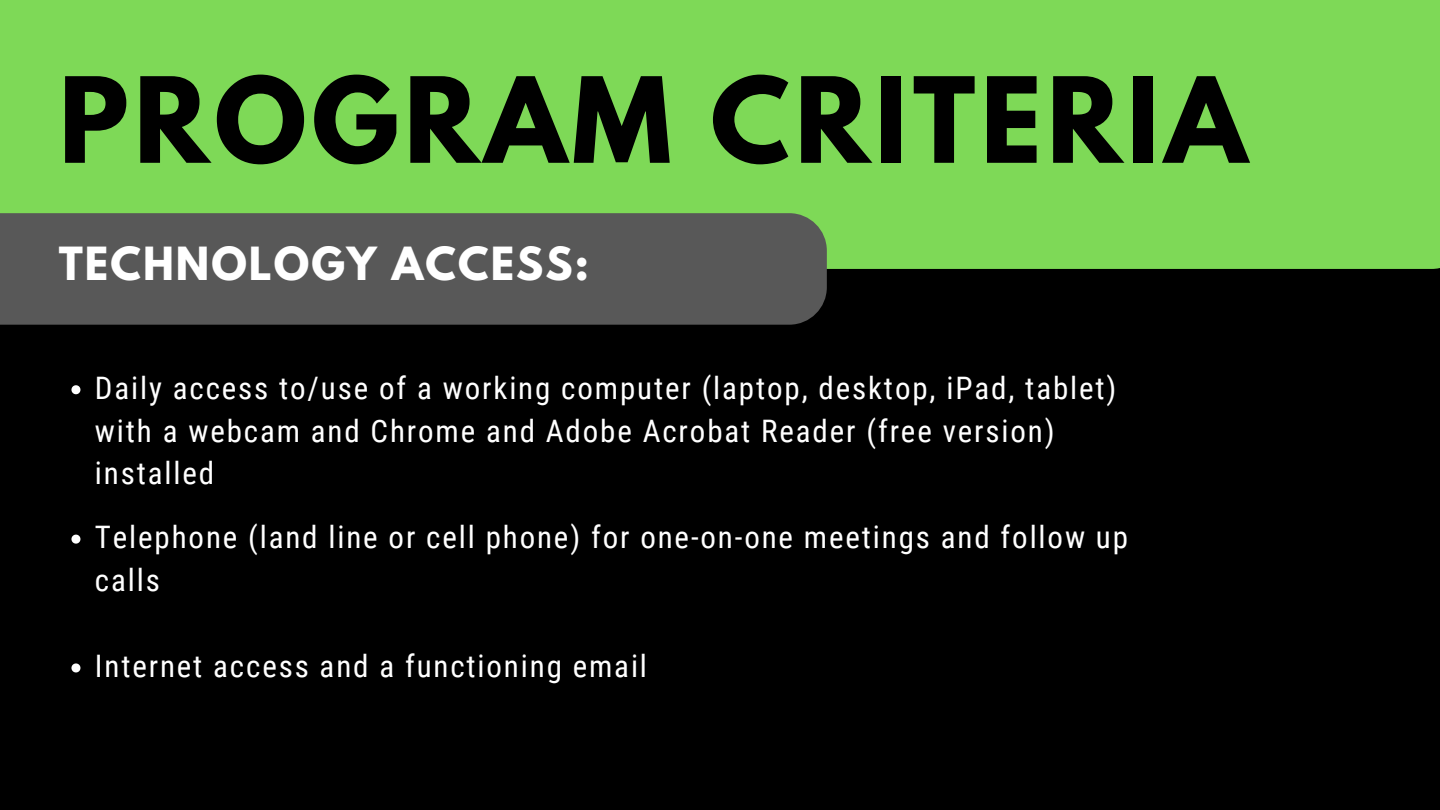
<style>
.page{position:relative;width:1440px;height:810px;background:#000}
.page>*{position:absolute;margin:0;border:0;box-sizing:border-box;transform-origin:0 0}
.t1{font:700 105px "League Spartan";letter-spacing:.05em;color:#000}
.t2{font:700 40.5px "League Spartan";letter-spacing:.05em;color:#fff}
.t3{font:31px/42.8px "Roboto Condensed";letter-spacing:.06em;color:#fff}
</style>
<div class="page">
<svg style="left:71px;top:535px;width:9px;height:9px"></svg>
<svg style="left:71px;top:663px;width:9px;height:9px"></svg>
<svg style="left:71px;top:385px;width:9px;height:9px"></svg>
<div style="left:0;top:0;width:1440px;height:269px;background:#7ed957"></div>
<div style="left:0;top:213px;width:827px;height:112px;background:#585858"></div>
<p class="t1" style="left:59px;top:68px;width:1190px">PROGRAM CRITERIA</p>
<p class="t1" style="left:4px;top:131px;width:1190px">PROGRAM CRITERIA</p>
<p class="t2" style="left:59px;top:243px;width:532px">TECHNOLOGY ACCESS:</p>
<p class="t3" style="left:95px;top:367px;width:1023px">Daily access to/use of a working computer (laptop, desktop, iPad, tablet) with a webcam and Chrome and Adobe Acrobat Reader (free version) installed</p>
<p class="t3" style="left:95px;top:516px;width:1035px">Telephone (land line or cell phone) for one-on-one meetings and follow up calls</p>
<p class="t3" style="left:95px;top:645px;width:554px">Internet access and a functioning email</p>
</div>
